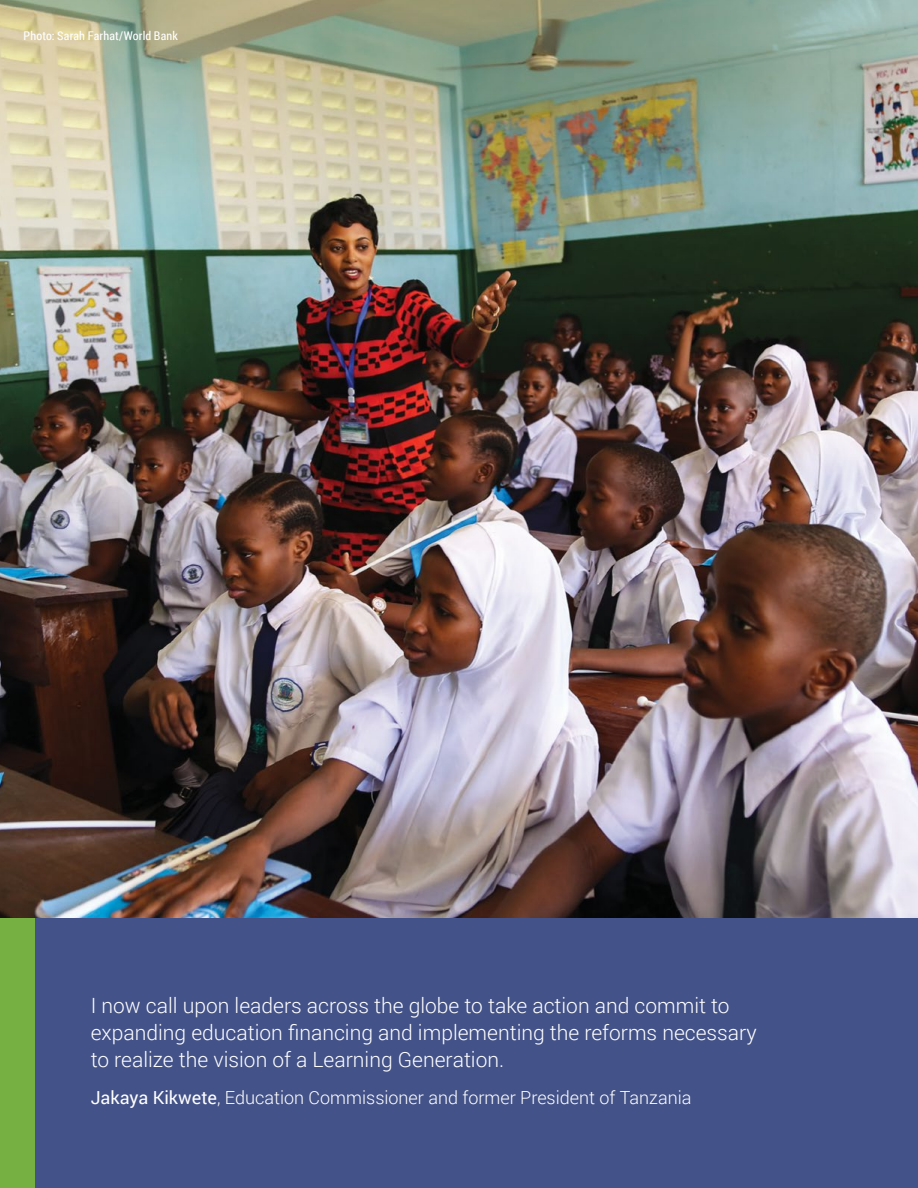
<style>
.page{position:relative;width:918px;height:1188px;background:#fff}
.page>*{position:absolute;margin:0;border:0;box-sizing:border-box;transform-origin:0 0}
.t1{font:300 21px/27px "Roboto";color:#fff}
.t2{font:300 18px "Roboto";color:#fff}
.t3{font:12px "Roboto Condensed";letter-spacing:.015em;color:#fff}
.s1{font-weight:400}
</style>
<div class="page">
<img style="left:0;top:0;width:918px;height:918px">
<div style="left:0;top:918px;width:918px;height:270px;background:#435288"></div>
<div style="left:0;top:918px;width:35px;height:270px;background:#76b043"></div>
<p class="t3" style="left:24px;top:28px;width:156px">Photo: Sarah Farhat/World Bank</p>
<p class="t1" style="left:91px;top:991px;width:668px">I now call upon leaders across the globe to take action and commit to expanding education financing and implementing the reforms necessary to realize the vision of a Learning Generation.</p>
<p class="t2" style="left:91px;top:1085px;width:602px"><span class="s1">Jakaya Kikwete</span>, Education Commissioner and former President of Tanzania</p>
</div>
